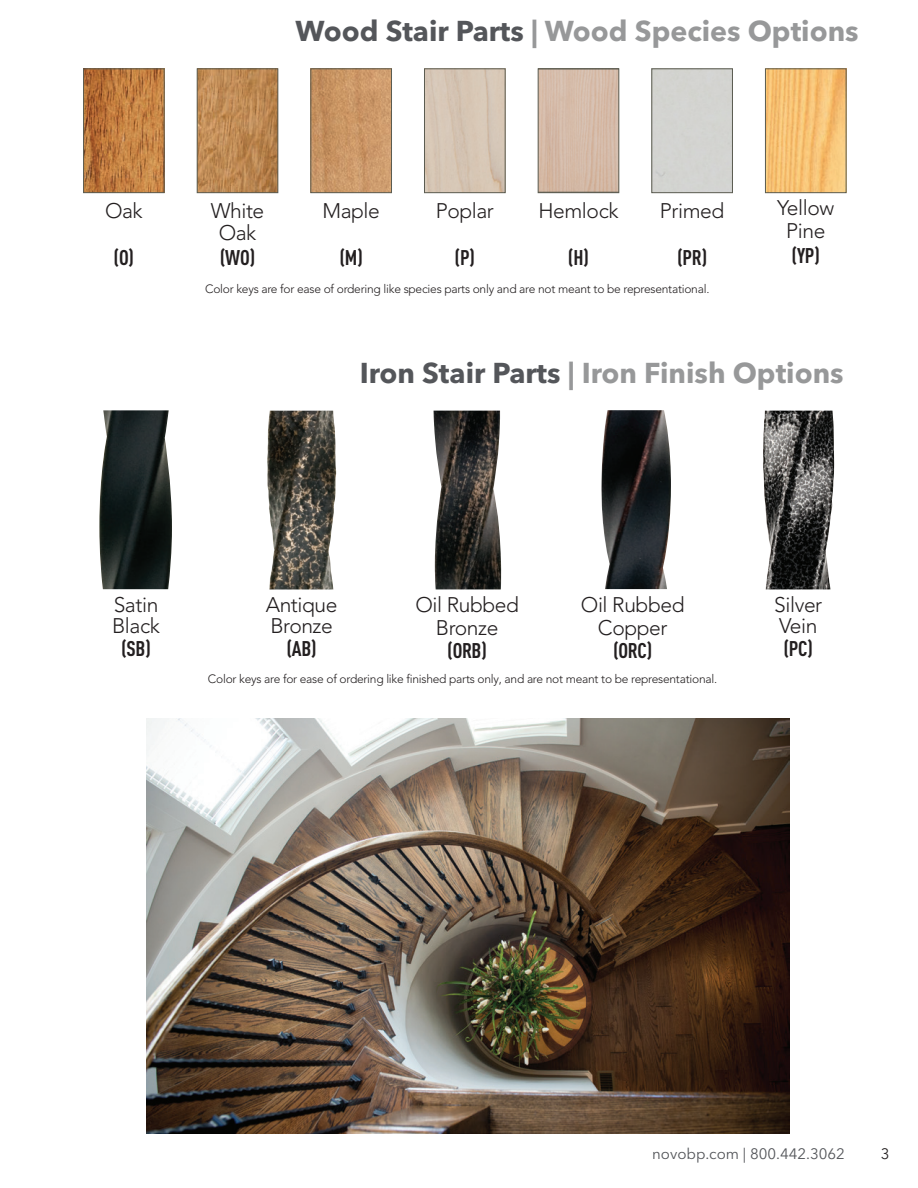
<style>
.page{position:relative;width:918px;height:1188px;background:#fff}
.page>*{position:absolute;margin:0;border:0;box-sizing:border-box;transform-origin:0 0}
.t1{font:700 28.5px "Avenir Next LT Pro";color:#979899}
._1_Stair_Part_Number{font:300 21px/21px "Avenir LT Pro";letter-spacing:-.02em;color:#231f20}
._1_Stair_Part_Number-2{font:700 21px "DIN Cond";letter-spacing:-.02em;color:#231f20}
.t2{font:15px "Avenir Next LT Pro";color:#54565a}
.t3{font:15px "Avenir Next LT Pro";color:#231f20}
._1_Stair_Part_Number-3{font:300 12px "Avenir LT Pro";letter-spacing:-.02em;color:#231f20}
.s1{color:#54565a}
</style>
<div class="page">
<img style="left:99px;top:410px;width:73px;height:179px">
<img style="left:433px;top:411px;width:68px;height:178px">
<img style="left:763px;top:411px;width:71px;height:178px">
<img style="left:267px;top:411px;width:69px;height:179px">
<img style="left:601px;top:410px;width:70px;height:179px">
<img style="left:85px;top:71px;width:77px;height:120px">
<div style="left:83px;top:69px;width:81px;height:124px;border:1px solid #5b5c51"></div>
<img style="left:199px;top:71px;width:77px;height:120px">
<div style="left:197px;top:69px;width:81px;height:124px;border:1px solid #5b5c51"></div>
<img style="left:313px;top:71px;width:77px;height:120px">
<div style="left:311px;top:69px;width:81px;height:124px;border:1px solid #5b5c51"></div>
<img style="left:426px;top:71px;width:77px;height:120px">
<div style="left:424px;top:69px;width:81px;height:124px;border:1px solid #5b5c51"></div>
<svg style="left:540px;top:71px;width:77px;height:120px;background:#d4b9a7"></svg>
<div style="left:538px;top:69px;width:81px;height:124px;border:1px solid #5b5c51"></div>
<div style="left:652px;top:69px;width:81px;height:124px;border:1px solid #5b5c51"></div>
<img style="left:767px;top:71px;width:77px;height:120px">
<div style="left:765px;top:69px;width:81px;height:124px;border:1px solid #5b5c51"></div>
<img style="left:146px;top:718px;width:643px;height:416px">
<p class="_1_Stair_Part_Number" style="left:105px;top:200px;width:39px">Oak</p>
<p class="_1_Stair_Part_Number-2" style="left:114px;top:244px;width:21px">(O)</p>
<p class="t1" style="left:296px;top:14px;width:565px"><span class="s1">Wood Stair Parts</span> | Wood Species Options</p>
<p class="_1_Stair_Part_Number" style="left:211px;top:199px;width:55px;line-height:22.5px;text-align:center">White<br>Oak</p>
<p class="_1_Stair_Part_Number-2" style="left:220px;top:244px;width:36px">(WO)</p>
<p class="_1_Stair_Part_Number" style="left:322px;top:200px;width:59px">Maple</p>
<p class="_1_Stair_Part_Number-2" style="left:340px;top:244px;width:24px">(M)</p>
<p class="_1_Stair_Part_Number" style="left:436px;top:200px;width:60px">Poplar</p>
<p class="_1_Stair_Part_Number-2" style="left:455px;top:244px;width:21px">(P)</p>
<p class="_1_Stair_Part_Number" style="left:539px;top:200px;width:81px">Hemlock</p>
<p class="_1_Stair_Part_Number-2" style="left:568px;top:244px;width:22px">(H)</p>
<p class="_1_Stair_Part_Number" style="left:660px;top:200px;width:66px">Primed</p>
<p class="_1_Stair_Part_Number-2" style="left:677px;top:244px;width:31px">(PR)</p>
<p class="_1_Stair_Part_Number" style="left:777px;top:197px;width:59px;line-height:22.5px;text-align:center">Yellow<br>Pine</p>
<p class="_1_Stair_Part_Number-2" style="left:792px;top:242px;width:29px">(YP)</p>
<p class="_1_Stair_Part_Number-3" style="left:205px;top:282px;width:506px">Color keys are for ease of ordering like species parts only and are not meant to be representational.</p>
<p class="t1" style="left:360px;top:356px;width:485px"><span class="s1">Iron Stair Parts</span> | Iron Finish Options</p>
<p class="_1_Stair_Part_Number" style="left:112px;top:594px;width:49px">Satin<br>Black</p>
<p class="_1_Stair_Part_Number-2" style="left:122px;top:636px;width:31px">(SB)</p>
<p class="_1_Stair_Part_Number" style="left:266px;top:594px;width:73px">Antique<br>Bronze</p>
<p class="_1_Stair_Part_Number-2" style="left:287px;top:636px;width:31px">(AB)</p>
<p class="_1_Stair_Part_Number" style="left:415px;top:594px;width:105px">Oil Rubbed</p>
<p class="_1_Stair_Part_Number" style="left:436px;top:618px;width:64px">Bronze</p>
<p class="_1_Stair_Part_Number-2" style="left:448px;top:638px;width:41px">(ORB)</p>
<p class="_1_Stair_Part_Number" style="left:581px;top:594px;width:105px">Oil Rubbed</p>
<p class="_1_Stair_Part_Number" style="left:598px;top:618px;width:71px">Copper</p>
<p class="_1_Stair_Part_Number-2" style="left:613px;top:638px;width:40px">(ORC)</p>
<p class="_1_Stair_Part_Number-3" style="left:208px;top:671px;width:511px">Color keys are for ease of ordering like finished parts only, and are not meant to be representational.</p>
<p class="_1_Stair_Part_Number" style="left:774px;top:594px;width:50px">Silver<br>Vein</p>
<p class="_1_Stair_Part_Number-2" style="left:784px;top:636px;width:30px">(PC)</p>
<p class="t2" style="left:652px;top:1145px;width:194px">novobp.com | 800.442.3062</p>
<p class="t3" style="left:881px;top:1145px;width:10px">3</p>
</div>
